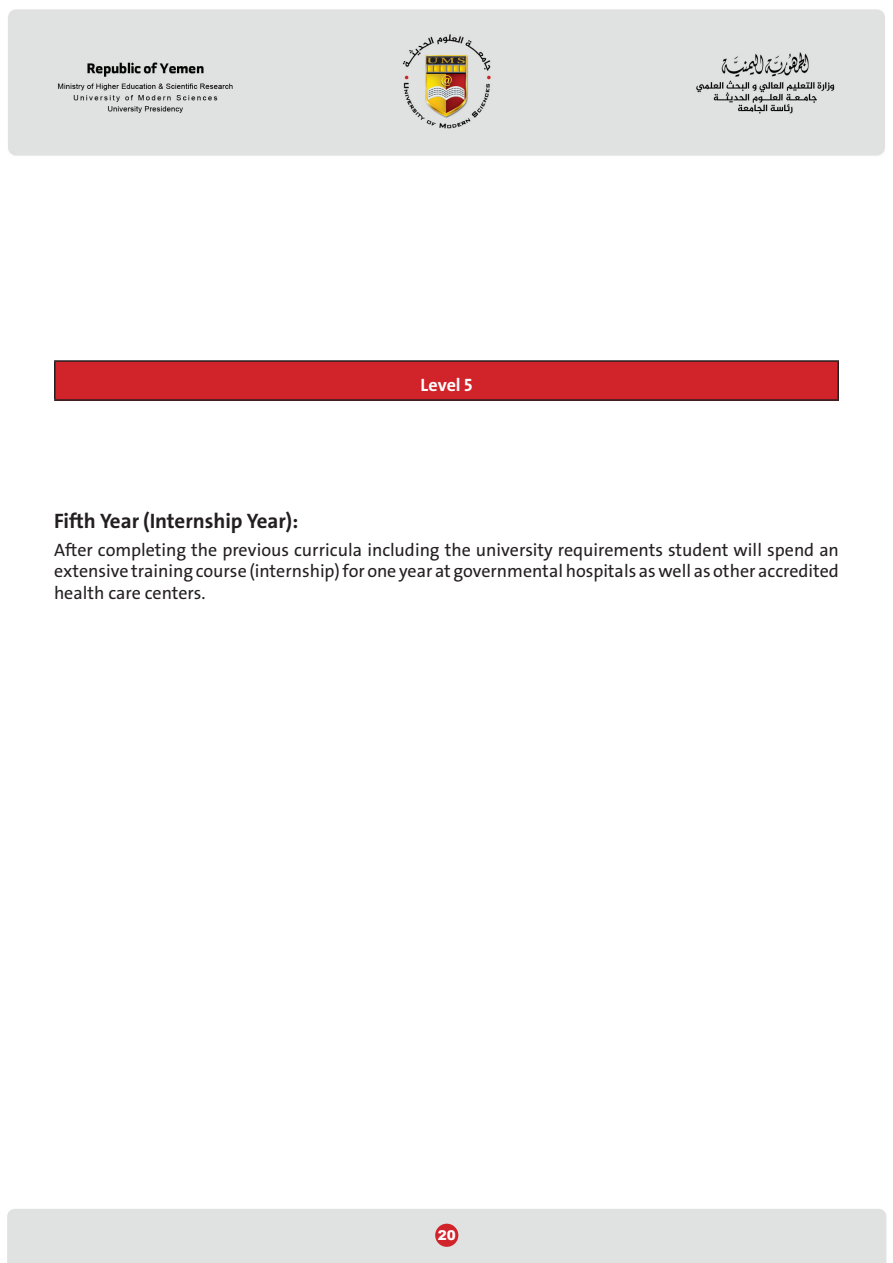
<style>
.page{position:relative;width:893px;height:1263px;background:#fff}
.page>*{position:absolute;margin:0;border:0;box-sizing:border-box;transform-origin:0 0}
.t1{font:700 21px "Bahij The Sans Arabic";letter-spacing:-.005em;color:#231f20}
.t2{font:18px/21.6px "Bahij The Sans Arabic";color:#231f20;text-align:justify}
.t3{font:700 18px "Bahij The Sans Arabic";color:#fff}
.t4{font:900 13.5px "Arial";color:#fff}
</style>
<div class="page">
<img style="left:8px;top:9px;width:877px;height:147px">
<div style="left:7px;top:1209px;width:879px;height:54px;background:#e0e2e1"></div>
<div style="left:435px;top:1224px;width:23px;height:23px;background:#d1232a;border-radius:50%"></div>
<div style="left:55px;top:361px;width:783px;height:39px;background:#d1232a"></div>
<hr style="left:54px;top:360px;width:785px;height:2px;background:#231f20">
<hr style="left:54px;top:362px;width:2px;height:37px;background:#231f20">
<hr style="left:837px;top:362px;width:2px;height:37px;background:#231f20">
<hr style="left:54px;top:399px;width:785px;height:2px;background:#231f20">
<p class="t3" style="left:420px;top:374px;width:54px">Level 5</p>
<p class="t1" style="left:54px;top:508px;width:246px">Fifth Year (Internship Year :(</p>
<p class="t2" style="left:54px;top:539px;width:786px">After completing the previous curricula including the university requirements student will spend an extensivetrainingcourse(internship) foroneyearatgovernmentalhospitalsaswellasotheraccredited health care centers.</p>
<p class="t4" style="left:438px;top:1225px;width:20px">20</p>
</div>
